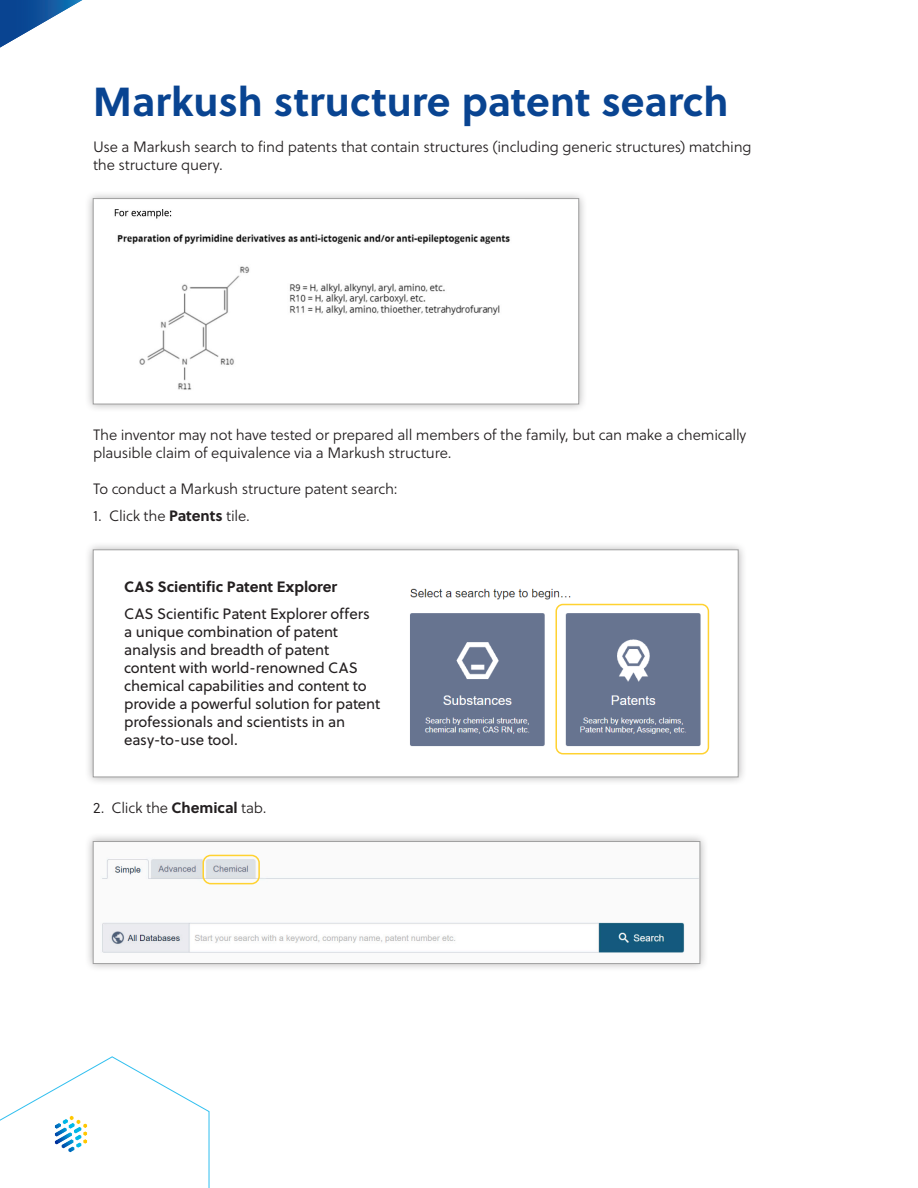
<style>
.page{position:relative;width:918px;height:1188px;background:#fff}
.page>*{position:absolute;margin:0;border:0;box-sizing:border-box;transform-origin:0 0}
.A_Header{font:700 40.5px "Soleil";color:#094491}
.idea_in_brief{font:15px/18px "Soleil Lt";letter-spacing:-.01em;color:#231f20}
.idea_in_brief-2{font:15px/18px "Soleil";letter-spacing:-.01em;color:#231f20}
.idea_in_brief-3{font:700 15px "Soleil";letter-spacing:-.005em;color:#231f20}
.s1{font-family:"Soleil";font-weight:700}
</style>
<div class="page">
<svg style="left:0;top:0;width:82px;height:48px"></svg>
<div style="left:84px;top:833px;width:625px;height:140px;background:#231f20;opacity:.35"></div>
<img style="left:95px;top:843px;width:603px;height:119px">
<div style="left:93px;top:841px;width:607px;height:123px;border:1px solid #a0a0a0"></div>
<div style="left:202px;top:855px;width:58px;height:29px;border:2px solid #ffd231;border-radius:8px"></div>
<svg style="left:0;top:1056px;width:210px;height:132px"></svg>
<div style="left:84px;top:190px;width:504px;height:223px;background:#231f20;opacity:.35"></div>
<div style="left:93px;top:198px;width:486px;height:206px;background:#fff;border:1px solid #a0a0a0"></div>
<img style="left:114px;top:209px;width:396px;height:181px">
<div style="left:84px;top:541px;width:663px;height:245px;background:#231f20;opacity:.35"></div>
<div style="left:93px;top:550px;width:645px;height:227px;background:#fff;border:1px solid #a0a0a0"></div>
<img style="left:410px;top:588px;width:298px;height:165px">
<div style="left:555px;top:604px;width:154px;height:150px;border:2px solid #ffd231;border-radius:7px"></div>
<p class="A_Header" style="left:93px;top:70px;width:637px">Markush structure patent search</p>
<p class="idea_in_brief" style="left:93px;top:137px;width:660px">Use a Markush search to find patents that contain structures (including generic structures) matching the structure query.</p>
<p class="idea_in_brief" style="left:93px;top:426px;width:655px">The inventor may not have tested or prepared all members of the family, but can make a chemically plausible claim of equivalence via a Markush structure.</p>
<p class="idea_in_brief" style="left:93px;top:480px;width:306px">To conduct a Markush structure patent search:</p>
<p class="idea_in_brief" style="left:93px;top:507px;width:158px">1. Click the <span class="s1">Patents</span> tile.</p>
<p class="idea_in_brief-3" style="left:124px;top:575px;width:215px">CAS Scientific Patent Explorer</p>
<p class="idea_in_brief-2" style="left:124px;top:604px;width:258px">CAS Scientific Patent Explorer offers a unique combination of patent analysis and breadth of patent content with world-renowned CAS chemical capabilities and content to provide a powerful solution for patent professionals and scientists in an easy-to-use tool.</p>
<p class="idea_in_brief" style="left:93px;top:798px;width:175px">2. Click the <span class="s1">Chemical</span> tab.</p>
</div>
